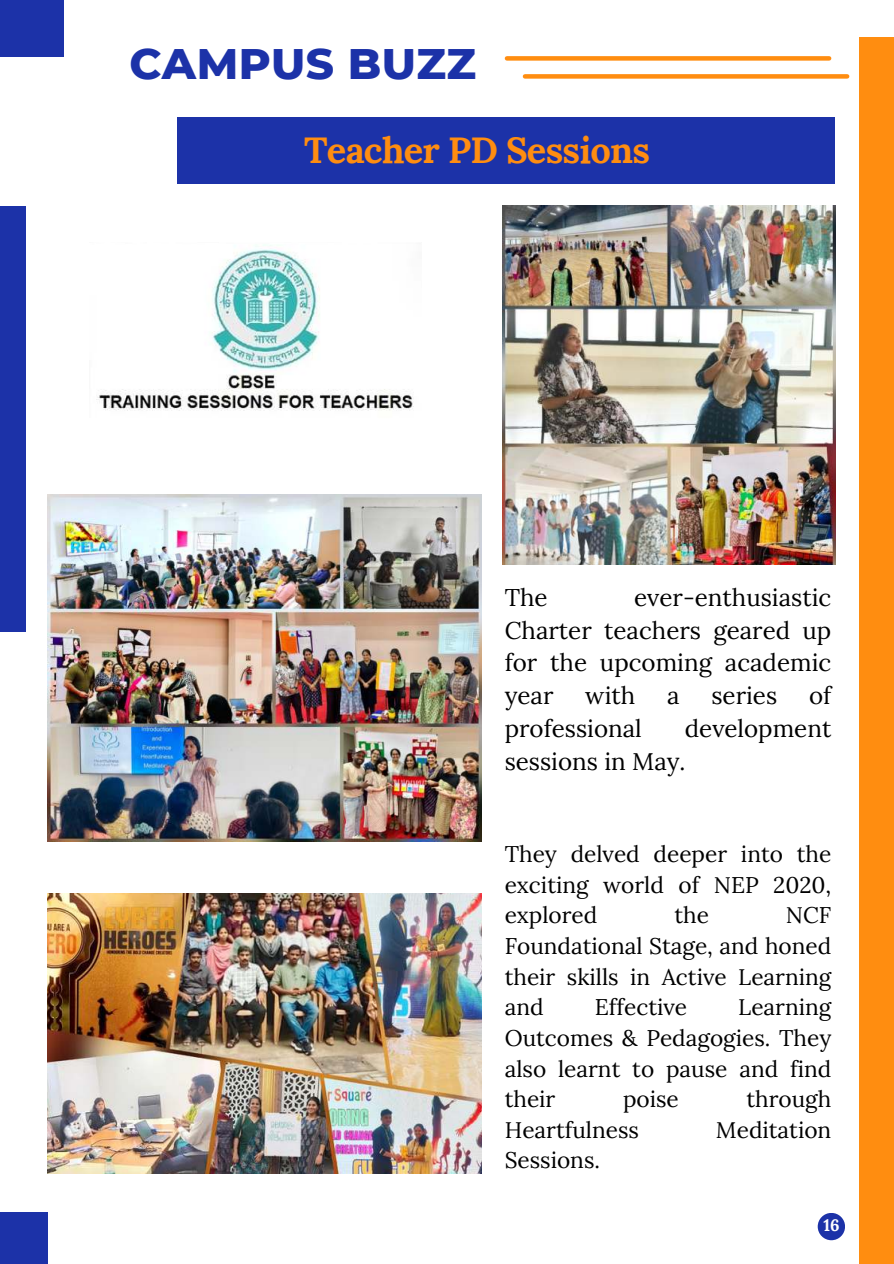
<style>
.page{position:relative;width:894px;height:1264px;background:#fff}
.page>*{position:absolute;margin:0;border:0;box-sizing:border-box;transform-origin:0 0}
.t1{font:800 43.5px "Montserrat";letter-spacing:.01em;color:#1c32a8}
.t2{font:700 36.15px "Lora";letter-spacing:-.02em;color:#ff8d10}
.t3{font:24.15px/32.8px "Lora";color:#000;text-align:justify}
.t4{font:22.65px/30.6px "Lora";color:#000;text-align:justify}
.t5{font:700 16.5px "Lora";color:#fff}
</style>
<div class="page">
<div style="left:859px;top:38px;width:34px;height:1225px;background:#ff8d10"></div>
<div style="left:507px;top:56px;width:321px;height:5px;background:#ff8d10"></div>
<div style="left:0;top:0;width:63px;height:56px;background:#1c32a8"></div>
<div style="left:0;top:1212px;width:48px;height:51px;background:#1c32a8"></div>
<div style="left:525px;top:74px;width:321px;height:5px;background:#ff8d10"></div>
<div style="left:178px;top:117px;width:656px;height:66px;background:#1c32a8"></div>
<div style="left:0;top:206px;width:26px;height:425px;background:#1c32a8"></div>
<img style="left:96px;top:244px;width:318px;height:167px">
<img style="left:48px;top:893px;width:433px;height:280px">
<img style="left:502px;top:206px;width:333px;height:359px">
<img style="left:47px;top:494px;width:434px;height:347px">
<div style="left:817px;top:1212px;width:27px;height:28px;background:#1c32a8;border-radius:50%"></div>
<h1 class="t1" style="left:129px;top:31px;width:348px">CAMPUS BUZZ</h1>
<h2 class="t2" style="left:304px;top:119px;width:347px">Teacher PD Sessions</h2>
<p class="t3" style="left:504px;top:579px;width:328px;text-indent:129px">ever-enthusiastic Charter teachers geared up for the upcoming academic year</p>
<p class="t3" style="left:504px;top:579px;width:44px">The</p>
<p class="t3" style="left:585px;top:677px;width:51px">with</p>
<p class="t3" style="left:667px;top:677px;width:14px">a</p>
<p class="t3" style="left:711px;top:677px;width:67px">series</p>
<p class="t3" style="left:808px;top:677px;width:24px">of</p>
<p class="t3" style="left:504px;top:710px;width:139px">professional</p>
<p class="t3" style="left:504px;top:710px;width:328px;text-indent:180px">development sessions in May.</p>
<p class="t4" style="left:504px;top:837px;width:328px">They delved deeper into the exciting world of NEP 2020, explored</p>
<p class="t4" style="left:674px;top:898px;width:36px">the</p>
<p class="t4" style="left:504px;top:898px;width:328px;text-indent:281px">NCF Foundational Stage, and honed their skills in Active Learning and</p>
<p class="t4" style="left:594px;top:990px;width:94px">Effective</p>
<p class="t4" style="left:504px;top:990px;width:328px;text-indent:233px">Learning Outcomes &amp; Pedagogies. They also learnt to pause and find their</p>
<p class="t4" style="left:623px;top:1082px;width:57px">poise</p>
<p class="t4" style="left:746px;top:1082px;width:86px">through</p>
<p class="t4" style="left:504px;top:1112px;width:136px">Heartfulness</p>
<p class="t4" style="left:715px;top:1112px;width:117px">Meditation</p>
<p class="t4" style="left:504px;top:1143px;width:97px">Sessions.</p>
<p class="t5" style="left:823px;top:1211px;width:18px">16</p>
</div>
